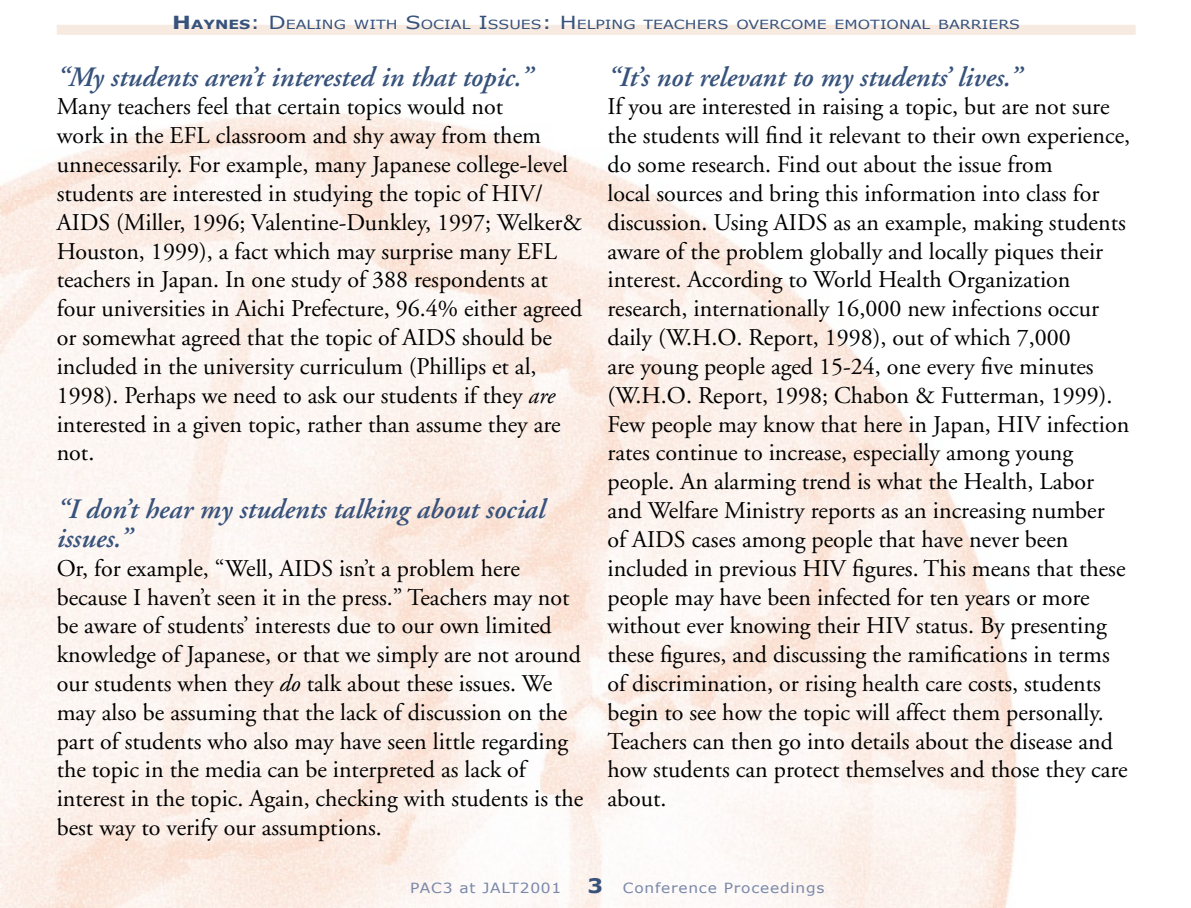
<style>
.page{position:relative;width:1191px;height:908px;background:#fff}
.page>*{position:absolute;margin:0;border:0;box-sizing:border-box;transform-origin:0 0}
.Subtitle_Italic{font:italic 600 28px/28.8px "Adobe Garamond";color:#37527b}
.Main_Text{font:24px/28.8px "Adobe Garamond";color:#000}
.t1{font:14px "Verdana";letter-spacing:.05em;color:#7988aa;scale:1.1 1}
.t2{font:12.6px "Verdana";color:#37527b;scale:1.25 1}
.s1{font-weight:700;font-size:18px}
.s2{font-weight:700}
.s3{font-size:18px}
.s4{font-style:italic}
.s5{font-weight:700;font-size:20px;color:#37527b}
</style>
<div class="page">
<div style="left:57px;top:25px;width:1078px;height:10px;background:#f6eae1"></div>
<p class="t2" style="left:172px;top:17px;width:679px"><span class="s1">H</span><span class="s2">AYNES</span><span class="s3">: D</span>EALING WITH <span class="s3">S</span>OCIAL <span class="s3">I</span>SSUES<span class="s3">: H</span>ELPING TEACHERS OVERCOME EMOTIONAL BARRIERS</p>
<p class="Subtitle_Italic" style="left:57px;top:63px;width:477px">“My students aren’t interested in that topic.”</p>
<p class="Main_Text" style="left:57px;top:93px;width:527px">Many teachers feel that certain topics would not<br>work in the EFL classroom and shy away from them unnecessarily. For example, many Japanese college-level students are interested in studying the topic of HIV/ AIDS (Miller, 1996; Valentine-Dunkley, 1997; Welker&amp; Houston, 1999), a fact which may surprise many EFL teachers in Japan. In one study of 388 respondents at four universities in Aichi Prefecture, 96.4% either agreed or somewhat agreed that the topic of AIDS should be included in the university curriculum (Phillips et al, 1998). Perhaps we need to ask our students if they <span class="s4">are </span>interested in a given topic, rather than assume they are not.</p>
<p class="Subtitle_Italic" style="left:57px;top:495px;width:490px">“I don’t hear my students talking about social issues.”</p>
<p class="Main_Text" style="left:57px;top:554px;width:528px">Or, for example, “Well, AIDS isn’t a problem here because I haven’t seen it in the press.” Teachers may not be aware of students’ interests due to our own limited knowledge of Japanese, or that we simply are not around our students when they <span class="s4">do</span> talk about these issues. We may also be assuming that the lack of discussion on the part of students who also may have seen little regarding the topic in the media can be interpreted as lack of interest in the topic. Again, checking with students is the best way to verify our assumptions.</p>
<p class="Subtitle_Italic" style="left:607px;top:63px;width:416px">“It’s not relevant to my students’ lives.”</p>
<p class="Main_Text" style="left:607px;top:93px;width:524px">If you are interested in raising a topic, but are not sure the students will find it relevant to their own experience, do some research. Find out about the issue from<br>local sources and bring this information into class for discussion. Using AIDS as an example, making students aware of the problem globally and locally piques their interest. According to World Health Organization research, internationally 16,000 new infections occur daily (W.H.O. Report, 1998), out of which 7,000<br>are young people aged 15-24, one every five minutes (W.H.O. Report, 1998; Chabon &amp; Futterman, 1999).<br>Few people may know that here in Japan, HIV infection rates continue to increase, especially among young people. An alarming trend is what the Health, Labor and Welfare Ministry reports as an increasing number<br>of AIDS cases among people that have never been included in previous HIV figures. This means that these people may have been infected for ten years or more without ever knowing their HIV status. By presenting these figures, and discussing the ramifications in terms of discrimination, or rising health care costs, students begin to see how the topic will affect them personally.<br>Teachers can then go into details about the disease and how students can protect themselves and those they care about.</p>
<p class="t1" style="left:410px;top:878px;width:139px">PAC3 at JALT2001</p>
<p class="t1" style="left:587px;top:878px;width:217px"><span class="s5">3</span> Conference Proceedings</p>
</div>
